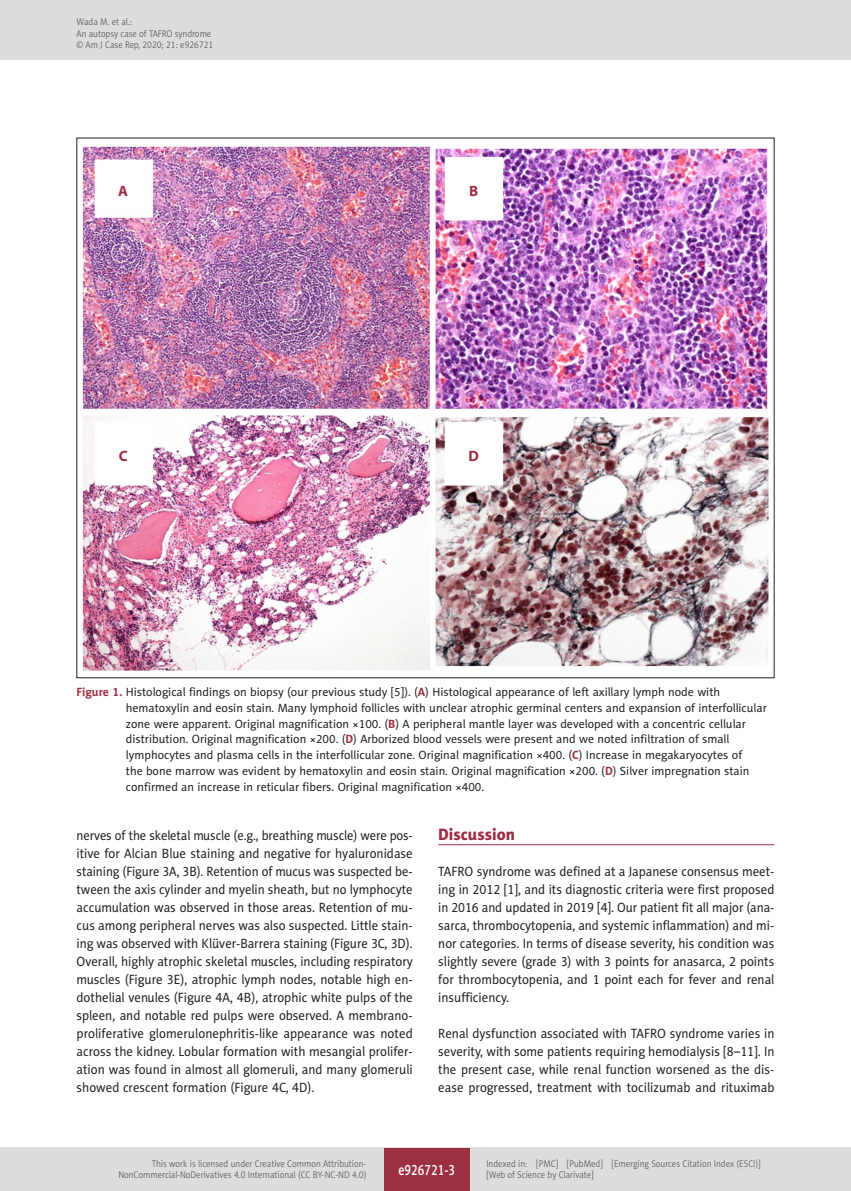
<style>
.page{position:relative;width:851px;height:1191px;background:#fff}
.page>*{position:absolute;margin:0;border:0;box-sizing:border-box;transform-origin:0 0}
.AJCR_Headline_1{font:16.5px "Naomi Sans EFN Heavy";color:#9d2f42}
.AJCR_e-PAGINA{font:15px "Naomi Sans EFN Medium";color:#fff;scale:.8 1}
.t1{font:700 15px "Myriad Pro";color:#9d2f42}
.AJCR_Body{font:13.5px/18px "Naomi Sans EFN";color:#231f20;text-align:justify;scale:.93 1}
.AJCR_Body-2{font:13.5px/18px "Naomi Sans EFN";color:#231f20;text-align:justify;scale:.95 1}
.AJCR_Rycina_tytul{font:12px/15.8px "Naomi Sans EFN";color:#231f20}
.AJCR_pagina_zywa{font:9.75px/11.2px "Naomi Sans EFN Light";color:#57585a;scale:.9 1}
.AJCR_pagina_sygnatur{font:9.75px "Naomi Sans EFN Light";color:#57585a;scale:.9 1}
.s1{font-weight:700;color:#9d2f42}
</style>
<div class="page">
<hr style="left:438px;top:844px;width:336px;height:1px;background:#9d2f42">
<img style="left:82px;top:146px;width:687px;height:525px">
<div style="left:108px;top:176px;width:30px;height:28px;background:#fff"></div>
<div style="left:108px;top:441px;width:30px;height:28px;background:#fff"></div>
<div style="left:459px;top:176px;width:29px;height:28px;background:#fff"></div>
<div style="left:459px;top:441px;width:29px;height:28px;background:#fff"></div>
<div style="left:0;top:0;width:850px;height:60px;background:#dcdddf"></div>
<div style="left:0;top:1148px;width:850px;height:43px;background:#dcdddf"></div>
<div style="left:384px;top:1147px;width:85px;height:43px;background:#9d2f42"></div>
<p class="AJCR_pagina_zywa" style="left:77px;top:16px;width:151px">Wada M. et al.:<br>An autopsy case of TAFRO syndrome</p>
<p class="AJCR_pagina_sygnatur" style="left:77px;top:39px;width:153px">© Am J Case Rep, 2020; 21: e926721</p>
<p class="t1" style="left:118px;top:181px;width:11px">A</p>
<p class="t1" style="left:119px;top:446px;width:10px">C</p>
<p class="t1" style="left:469px;top:181px;width:11px">B</p>
<p class="t1" style="left:468px;top:446px;width:12px">D</p>
<p class="AJCR_Rycina_tytul" style="left:126px;top:684px;width:642px;text-indent:-49px"><span class="s1">Figure 1.</span> Histological findings on biopsy (our previous study [5]). (<span class="s1">A</span>) Histological appearance of left axillary lymph node with hematoxylin and eosin stain. Many lymphoid follicles with unclear atrophic germinal centers and expansion of interfollicular zone were apparent. Original magnification ×100. (<span class="s1">B</span>) A peripheral mantle layer was developed with a concentric cellular distribution. Original magnification ×200. (<span class="s1">D</span>) Arborized blood vessels were present and we noted infiltration of small lymphocytes and plasma cells in the interfollicular zone. Original magnification ×400. (<span class="s1">C</span>) Increase in megakaryocytes of<br>the bone marrow was evident by hematoxylin and eosin stain. Original magnification ×200. (<span class="s1">D</span>) Silver impregnation stain confirmed an increase in reticular fibers. Original magnification ×400.</p>
<p class="AJCR_Body" style="left:77px;top:826px;width:363px">nerves of the skeletal muscle (e.g., breathing muscle) were pos&shy;itive for Alcian Blue staining and negative for hyaluronidase staining (Figure 3A, 3B). Retention of mucus was suspected be&shy;tween the axis cylinder and myelin sheath, but no lymphocyte accumulation was observed in those areas. Retention of mu&shy;cus among peripheral nerves was also suspected. Little stain&shy;ing was observed with Klüver-Barrera staining (Figure 3C, 3D).<br>Overall, highly atrophic skeletal muscles, including respiratory muscles (Figure 3E), atrophic lymph nodes, notable high en&shy;dothelial venules (Figure 4A, 4B), atrophic white pulps of the spleen, and notable red pulps were observed. A membrano&shy;proliferative glomerulonephritis-like appearance was noted across the kidney. Lobular formation with mesangial prolifer&shy;ation was found in almost all glomeruli, and many glomeruli showed crescent formation (Figure 4C, 4D).</p>
<p class="AJCR_Headline_1" style="left:438px;top:824px;width:78px">Discussion</p>
<p class="AJCR_Body-2" style="left:438px;top:862px;width:355px">TAFRO syndrome was defined at a Japanese consensus meet&shy;ing in 2012 [1], and its diagnostic criteria were first proposed in 2016 and updated in 2019 [4]. Our patient fit all major (ana&shy;sarca, thrombocytopenia, and systemic inflammation) and mi&shy;nor categories. In terms of disease severity, his condition was slightly severe (grade 3) with 3 points for anasarca, 2 points for thrombocytopenia, and 1 point each for fever and renal insufficiency.</p>
<p class="AJCR_Body-2" style="left:438px;top:1024px;width:355px">Renal dysfunction associated with TAFRO syndrome varies in severity, with some patients requiring hemodialysis [8–11]. In the present case, while renal function worsened as the dis&shy;ease progressed, treatment with tocilizumab and rituximab</p>
<p class="AJCR_pagina_zywa" style="left:118px;top:1158px;width:277px;text-align:right">This work is licensed under Creative Common Attribution-<br>NonCommercial-NoDerivatives 4.0 International (CC BY-NC-ND 4.0)</p>
<p class="AJCR_e-PAGINA" style="left:398px;top:1160px;width:72px">e926721-3</p>
<p class="AJCR_pagina_zywa" style="left:486px;top:1158px;width:306px">Indexed in: [PMC] [PubMed] [Emerging Sources Citation Index (ESCI)] [Web of Science by Clarivate]</p>
</div>
